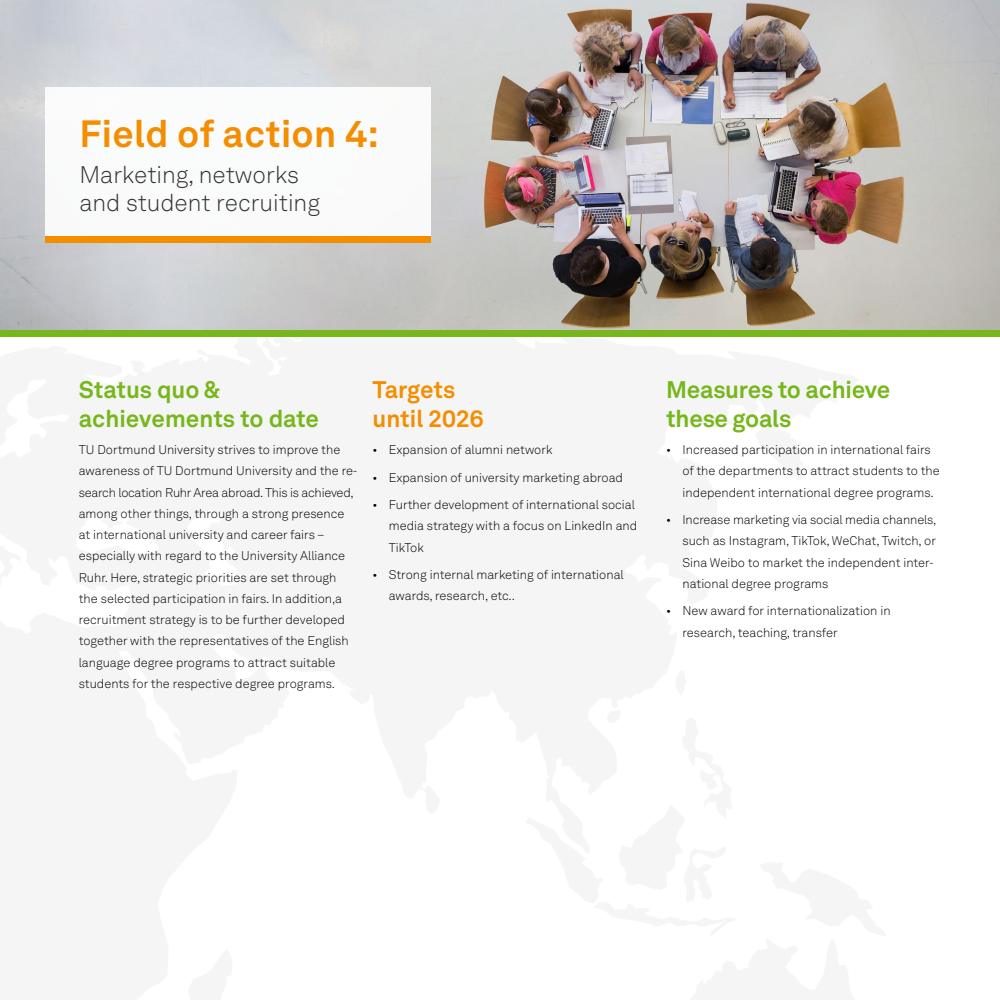
<style>
.page{position:relative;width:1000px;height:1000px;background:#fff}
.page>*{position:absolute;margin:0;border:0;box-sizing:border-box;transform-origin:0 0}
.t1{font:700 37.5px "Akkurat LL";letter-spacing:.01em;color:#f48e00}
.t2{font:700 23.75px/28.5px "Akkurat LL";letter-spacing:-.01em;color:#76b71b}
.t3{font:300 23.75px/28.5px "Akkurat LL";color:#333}
.t4{font:700 23.75px/28.5px "Akkurat LL";color:#f48e00}
.t5{font:300 12.5px/21.2px "Akkurat LL";color:#000}
</style>
<div class="page">
<img style="left:0;top:0;width:1000px;height:330px">
<div style="left:45px;top:87px;width:385px;height:150px;background:#fff"></div>
<div style="left:45px;top:237px;width:385px;height:6px;background:#f48e00"></div>
<div style="left:0;top:330px;width:1000px;height:6px;background:#76b71b"></div>
<h1 class="t1" style="left:79px;top:105px;width:301px">Field of action 4:</h1>
<h2 class="t3" style="left:79px;top:160px;width:242px">Marketing, networks and student recruiting</h2>
<h2 class="t2" style="left:79px;top:374px;width:242px">Status quo &amp; achievements to date</h2>
<p class="t5" style="left:79px;top:439px;width:280px">TU Dortmund University strives to improve the awareness of TU Dortmund University and the re&shy;search location Ruhr Area abroad. This is achieved, among other things, through a strong presence at international university and career fairs – especially with regard to the University Alliance Ruhr. Here, strategic priorities are set through the selected participation in fairs. In addition,a recruitment strategy is to be further developed together with the representatives of the English language degree programs to attract suitable students for the respective degree programs.</p>
<h2 class="t4" style="left:372px;top:374px;width:113px">Targets until 2026</h2>
<p class="t5" style="left:372px;top:439px;width:182px">• Expansion of alumni network</p>
<p class="t5" style="left:372px;top:466px;width:252px">• Expansion of university marketing abroad</p>
<p class="t5" style="left:389px;top:494px;width:250px;text-indent:-16px">• Further development of international social media strategy with a focus on LinkedIn and<br>TikTok</p>
<p class="t5" style="left:389px;top:564px;width:236px;text-indent:-16px">• Strong internal marketing of international awards, research, etc..</p>
<h2 class="t2" style="left:666px;top:374px;width:226px">Measures to achieve these goals</h2>
<p class="t5" style="left:682px;top:439px;width:259px;text-indent:-16px">• Increased participation in international fairs of the departments to attract students to the independent international degree programs.</p>
<p class="t5" style="left:682px;top:509px;width:255px;text-indent:-16px">• Increase marketing via social media channels, such as Instagram, TikTok, WeChat, Twitch, or Sina Weibo to market the independent inter&shy;national degree programs</p>
<p class="t5" style="left:682px;top:600px;width:210px;text-indent:-16px">• New award for internationalization in research, teaching, transfer</p>
</div>
